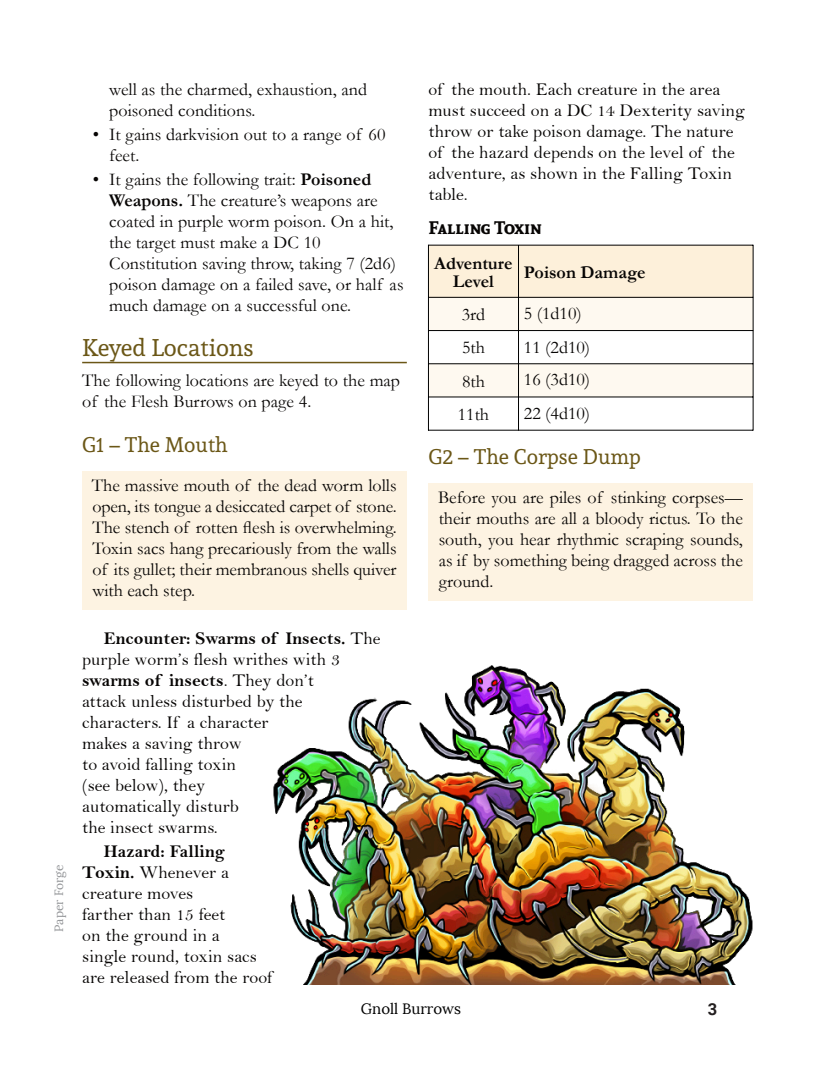
<style>
.page{position:relative;width:818px;height:1074px;background:#fff}
.page>*{position:absolute;margin:0;border:0;box-sizing:border-box;transform-origin:0 0}
.t1{font:24px "Andada";color:#6b5717}
.t2{font:21px "Andada";color:#6b5717}
.t3{font:18px/21px "Garamond";color:#070504}
.t4{font:18px/21px "Bell";color:#070504}
.t5{font:18px "Bell MT Bold";color:#070504}
.t6{font:700 18px/18px "Garamond";color:#070504;text-align:center}
.t7{font:700 18px "Andada SC";color:#070504}
.t8{font:700 16.5px "Roboto";color:#231f20}
.t9{font:15px "Lora";color:#000}
.t10{font:12px "Lora";color:#939598}
.s1{font-weight:700}
.s2{font-family:"Bell"}
.s3{font-family:"Bell MT Bold"}
</style>
<div class="page">
<img style="left:273px;top:665px;width:479px;height:319px">
<hr style="left:82px;top:362px;width:324px;height:1px;background:#6b5717">
<div style="left:82px;top:471px;width:324px;height:138px;background:#fdf3e2"></div>
<div style="left:428px;top:245px;width:324px;height:52px;background:#fdf0da"></div>
<svg style="left:429px;top:298px;width:323px;height:98px"></svg>
<hr style="left:428px;top:245px;width:1px;height:185px;background:#000">
<hr style="left:752px;top:245px;width:1px;height:185px;background:#000">
<hr style="left:518px;top:245px;width:1px;height:185px;background:#000">
<hr style="left:428px;top:245px;width:324px;height:1px;background:#000">
<hr style="left:428px;top:297px;width:324px;height:1px;background:#000">
<hr style="left:428px;top:330px;width:324px;height:1px;background:#000">
<hr style="left:428px;top:363px;width:324px;height:1px;background:#000">
<hr style="left:428px;top:396px;width:324px;height:1px;background:#000">
<hr style="left:428px;top:430px;width:324px;height:1px;background:#000">
<div style="left:428px;top:483px;width:324px;height:117px;background:#fdf3e2"></div>
<p class="t10" style="left:52px;top:931px;width:69px;rotate:-90deg">Paper Forge</p>
<p class="t3" style="left:109px;top:81px;width:259px">well as the charmed, exhaustion, and poisoned conditions.</p>
<p class="t3" style="left:109px;top:126px;width:277px;text-indent:-16px">• It gains darkvision out to a range of 60 feet.</p>
<p class="t3" style="left:109px;top:171px;width:296px;text-indent:-16px">• It gains the following trait: <span class="s1">Poisoned Weapons.</span> The creature’s weapons are coated in purple worm poison. On a hit, the target must make a DC 10<br>Constitution saving throw, taking 7 (2d6) poison damage on a failed save, or half as much damage on a successful one.</p>
<h1 class="t1" style="left:82px;top:331px;width:173px">Keyed Locations</h1>
<p class="t3" style="left:82px;top:372px;width:319px">The following locations are keyed to the map of the Flesh Burrows on page 4.</p>
<p class="t2" style="left:82px;top:430px;width:147px">G1 – The Mouth</p>
<p class="t3" style="left:92px;top:477px;width:306px;text-align:justify">The massive mouth of the dead worm lolls open, its tongue a desiccated carpet of stone.<br>The stench of rotten flesh is overwhelming.<br>Toxin sacs hang precariously from the walls of its gullet; their membranous shells quiver with each step.</p>
<p class="t5" style="left:104px;top:632px;width:278px">Encounter: Swarms of Insects. <span class="s2">The</span></p>
<p class="t4" style="left:82px;top:651px;width:259px">purple worm’s flesh writhes with 3</p>
<p class="t5" style="left:82px;top:674px;width:233px">swarms of insects<span class="s2">. They don’t</span></p>
<p class="t4" style="left:82px;top:693px;width:222px">attack unless disturbed by the characters. If a character makes a saving throw<br>to avoid falling toxin<br>(see below), they automatically disturb<br>the insect swarms.</p>
<p class="t5" style="left:104px;top:845px;width:123px">Hazard: Falling</p>
<p class="t4" style="left:82px;top:864px;width:191px"><span class="s3">Toxin.</span> Whenever a creature moves<br>farther than 15 feet<br>on the ground in a<br>single round, toxin sacs are released from the roof</p>
<p class="t4" style="left:428px;top:81px;width:318px">of the mouth. Each creature in the area must succeed on a DC 14 Dexterity saving throw or take poison damage. The nature of the hazard depends on the level of the adventure, as shown in the Falling Toxin table.</p>
<p class="t7" style="left:428px;top:215px;width:115px">Falling Toxin</p>
<p class="t6" style="left:434px;top:256px;width:80px">Adventure<br>Level</p>
<p class="t6" style="left:523px;top:265px;width:123px">Poison Damage</p>
<p class="t3" style="left:461px;top:306px;width:25px">3rd</p>
<p class="t3" style="left:523px;top:305px;width:59px">5 (1d10)</p>
<p class="t3" style="left:461px;top:339px;width:24px">5th</p>
<p class="t3" style="left:523px;top:339px;width:68px">11 (2d10)</p>
<p class="t3" style="left:461px;top:372px;width:24px">8th</p>
<p class="t3" style="left:523px;top:371px;width:68px">16 (3d10)</p>
<p class="t3" style="left:457px;top:406px;width:33px">11th</p>
<p class="t3" style="left:523px;top:404px;width:68px">22 (4d10)</p>
<p class="t2" style="left:428px;top:442px;width:214px">G2 – The Corpse Dump</p>
<p class="t3" style="left:438px;top:489px;width:306px;text-align:justify">Before you are piles of stinking corpses— their mouths are all a bloody rictus. To the south, you hear rhythmic scraping sounds, as if by something being dragged across the ground.</p>
<p class="t9" style="left:360px;top:1000px;width:102px">Gnoll Burrows</p>
<p class="t8" style="left:707px;top:1002px;width:11px">3</p>
</div>
